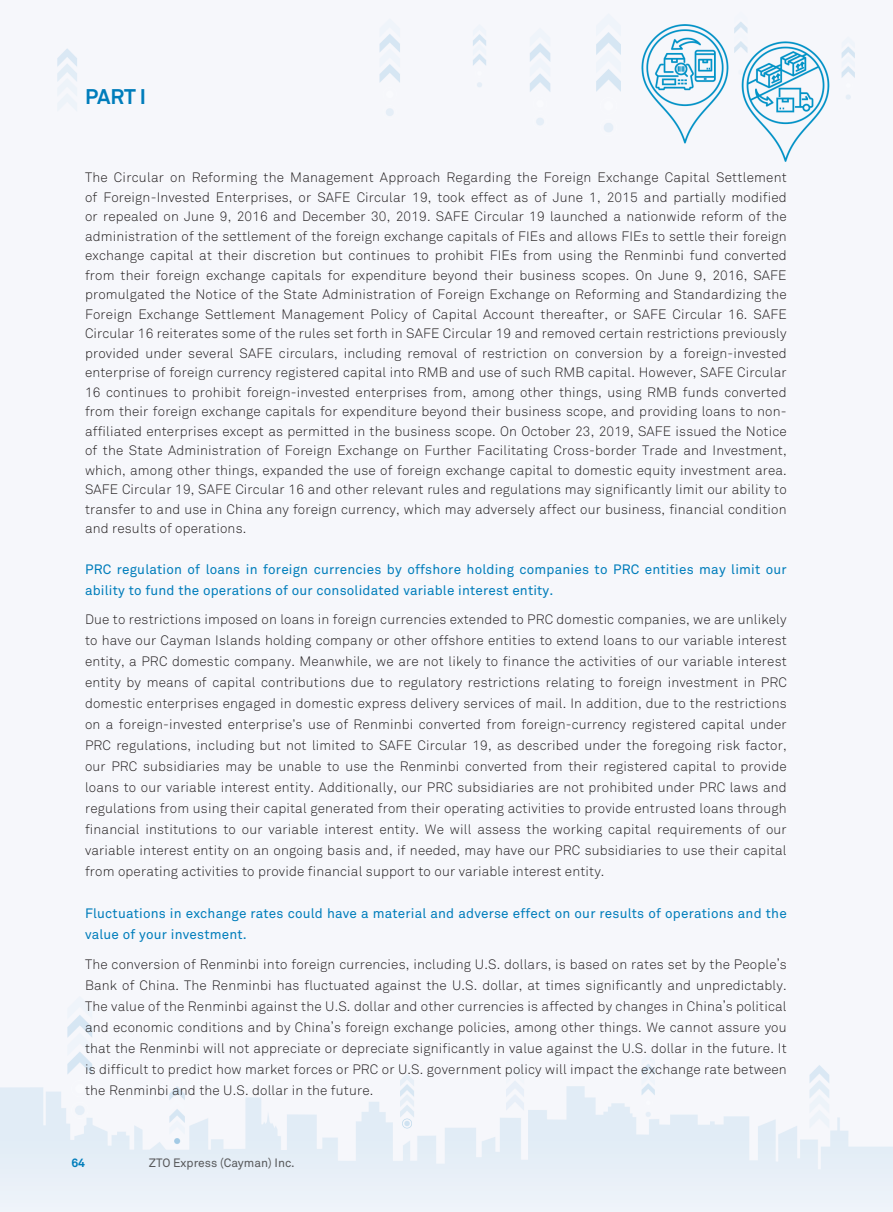
<style>
.page{position:relative;width:893px;height:1212px;background:#fff}
.page>*{position:absolute;margin:0;border:0;box-sizing:border-box;transform-origin:0 0}
.t1{font:700 21px "Akkurat Pro";color:#007dbb}
.t2{font:13.5px/19.5px "Akkurat Light Pro";letter-spacing:.01em;color:#231f20;text-align:justify}
.t3{font:13.5px/21px "Akkurat Pro";letter-spacing:.015em;color:#007dbb}
.t4{font:12px "Akkurat Pro";color:#57585a}
.t5{font:700 12px "Akkurat Pro";color:#007dbb}
</style>
<div class="page">
<img style="left:0;top:12px;width:893px;height:1200px">
<h1 class="t1" style="left:85px;top:83px;width:63px">PART I</h1>
<p class="t2" style="left:85px;top:168px;width:703px">The Circular on Reforming the Management Approach Regarding the Foreign Exchange Capital Settlement of Foreign-Invested Enterprises, or SAFE Circular 19, took effect as of June 1, 2015 and partially modified or repealed on June 9, 2016 and December 30, 2019. SAFE Circular 19 launched a nationwide reform of the administration of the settlement of the foreign exchange capitals of FIEs and allows FIEs to settle their foreign exchange capital at their discretion but continues to prohibit FIEs from using the Renminbi fund converted from their foreign exchange capitals for expenditure beyond their business scopes. On June 9, 2016, SAFE promulgated the Notice of the State Administration of Foreign Exchange on Reforming and Standardizing the Foreign Exchange Settlement Management Policy of Capital Account thereafter, or SAFE Circular 16. SAFE Circular 16 reiterates some of the rules set forth in SAFE Circular 19 and removed certain restrictions previously provided under several SAFE circulars, including removal of restriction on conversion by a foreign-invested enterprise of foreign currency registered capital into RMB and use of such RMB capital. However, SAFE Circular 16 continues to prohibit foreign-invested enterprises from, among other things, using RMB funds converted from their foreign exchange capitals for expenditure beyond their business scope, and providing loans to non&shy;affiliated enterprises except as permitted in the business scope. On October 23, 2019, SAFE issued the Notice of the State Administration of Foreign Exchange on Further Facilitating Cross-border Trade and Investment, which, among other things, expanded the use of foreign exchange capital to domestic equity investment area.<br>SAFE Circular 19, SAFE Circular 16 and other relevant rules and regulations may significantly limit our ability to transfer to and use in China any foreign currency, which may adversely affect our business, financial condition and results of operations.</p>
<p class="t3" style="left:85px;top:559px;width:703px">PRC regulation of loans in foreign currencies by offshore holding companies to PRC entities may limit our ability to fund the operations of our consolidated variable interest entity.</p>
<p class="t2" style="left:85px;top:609px;width:703px;line-height:21px">Due to restrictions imposed on loans in foreign currencies extended to PRC domestic companies, we are unlikely to have our Cayman Islands holding company or other offshore entities to extend loans to our variable interest entity, a PRC domestic company. Meanwhile, we are not likely to finance the activities of our variable interest entity by means of capital contributions due to regulatory restrictions relating to foreign investment in PRC domestic enterprises engaged in domestic express delivery services of mail. In addition, due to the restrictions on a foreign-invested enterprise’s use of Renminbi converted from foreign-currency registered capital under PRC regulations, including but not limited to SAFE Circular 19, as described under the foregoing risk factor, our PRC subsidiaries may be unable to use the Renminbi converted from their registered capital to provide loans to our variable interest entity. Additionally, our PRC subsidiaries are not prohibited under PRC laws and regulations from using their capital generated from their operating activities to provide entrusted loans through financial institutions to our variable interest entity. We will assess the working capital requirements of our variable interest entity on an ongoing basis and, if needed, may have our PRC subsidiaries to use their capital from operating activities to provide financial support to our variable interest entity.</p>
<p class="t3" style="left:85px;top:903px;width:703px">Fluctuations in exchange rates could have a material and adverse effect on our results of operations and the value of your investment.</p>
<p class="t2" style="left:85px;top:954px;width:703px;line-height:21px">The conversion of Renminbi into foreign currencies, including U.S. dollars, is based on rates set by the People’s Bank of China. The Renminbi has fluctuated against the U.S. dollar, at times significantly and unpredictably.<br>The value of the Renminbi against the U.S. dollar and other currencies is affected by changes in China’s political and economic conditions and by China’s foreign exchange policies, among other things. We cannot assure you that the Renminbi will not appreciate or depreciate significantly in value against the U.S. dollar in the future. It is difficult to predict how market forces or PRC or U.S. government policy will impact the exchange rate between the Renminbi and the U.S. dollar in the future.</p>
<p class="t5" style="left:71px;top:1156px;width:15px">64</p>
<p class="t4" style="left:149px;top:1156px;width:147px">ZTO Express (Cayman) Inc.</p>
</div>
